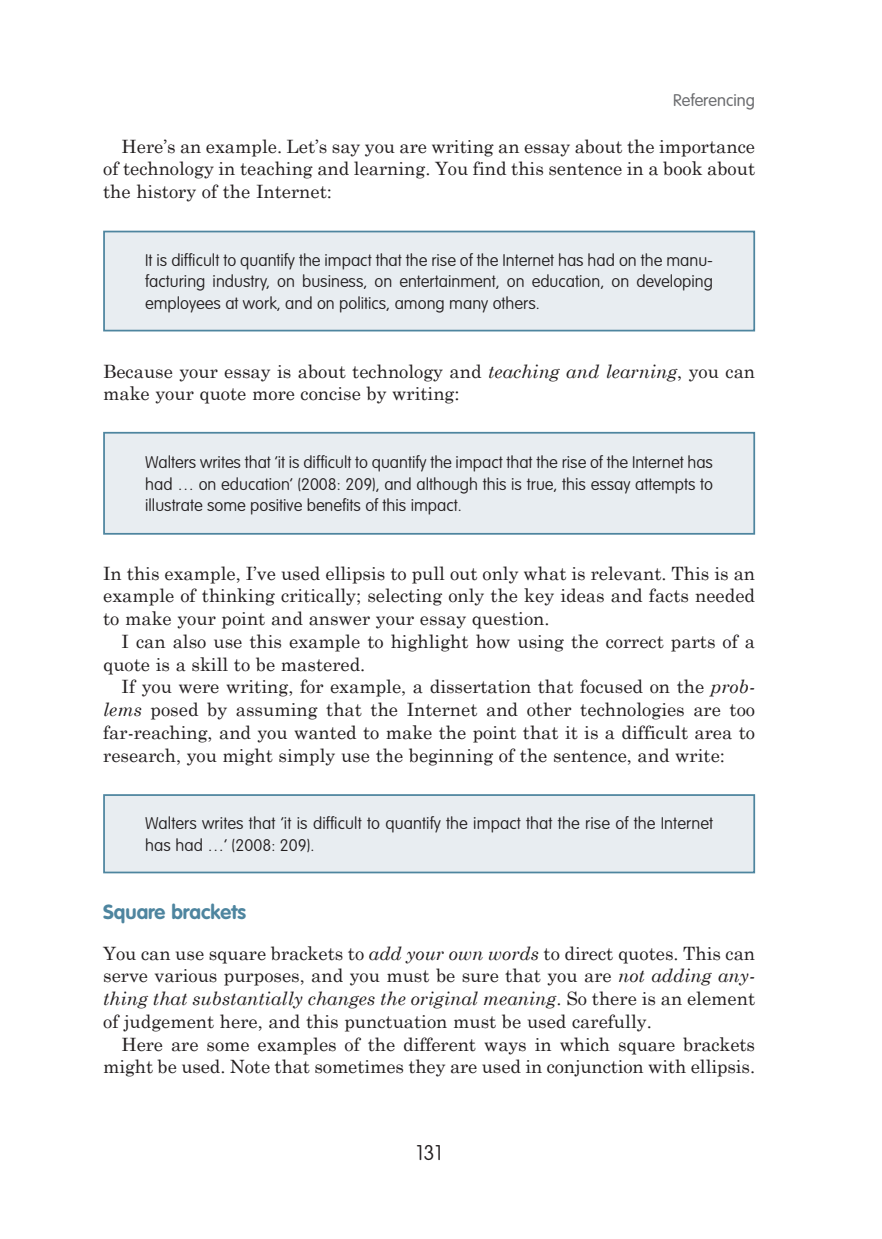
<style>
.page{position:relative;width:882px;height:1239px;background:#fff}
.page>*{position:absolute;margin:0;border:0;box-sizing:border-box;transform-origin:0 0}
.t1{font:100 21px "VAG Rounded Std";color:#231f20}
.t2{font:700 20.12px "VAG Rounded Std";color:#4e859f}
.TEXT_IND{font:18.38px/22.8px "Century Schoolbook";color:#231f20;text-align:justify}
.EL{font:18.38px/22.8px "Century Schoolbook";color:#231f20}
.TEXT{font:18.38px/22.8px "Century Schoolbook";color:#231f20;text-align:justify}
.BX2_BEX{font:100 16.62px/21.9px "VAG Rounded Std";color:#231f20;text-align:justify}
.t3{font:300 16.62px "VAG Rounded Std";color:#6c6d70}
.s1{font-style:italic}
</style>
<div class="page">
<div style="left:103px;top:432px;width:652px;height:103px;background:#e8edf1;border:2px solid #4e859f"></div>
<div style="left:103px;top:794px;width:652px;height:79px;background:#e8edf1;border:2px solid #4e859f"></div>
<div style="left:103px;top:231px;width:652px;height:100px;background:#e8edf1;border:2px solid #4e859f"></div>
<p class="t3" style="left:673px;top:91px;width:84px">Referencing</p>
<p class="TEXT_IND" style="left:103px;top:133px;width:653px;text-indent:18px">Here’s an example. Let’s say you are writing an essay about the importance of technology in teaching and learning. You find this sentence in a book about the history of the Internet:</p>
<p class="BX2_BEX" style="left:145px;top:249px;width:569px">It is difficult to quantify the impact that the rise of the Internet has had on the manu&shy;facturing industry, on business, on entertainment, on education, on developing employees at work, and on politics, among many others.</p>
<p class="EL" style="left:103px;top:358px;width:653px">Because your essay is about technology and <span class="s1">teaching and learning</span>, you can make your quote more concise by writing:</p>
<p class="BX2_BEX" style="left:145px;top:451px;width:569px">Walters writes that ‘it is difficult to quantify the impact that the rise of the Internet has had … on education’ (2008: 209), and although this is true, this essay attempts to illustrate some positive benefits of this impact.</p>
<p class="EL" style="left:103px;top:560px;width:653px;text-align:justify">In this example, I’ve used ellipsis to pull out only what is relevant. This is an example of thinking critically; selecting only the key ideas and facts needed to make your point and answer your essay question.</p>
<p class="TEXT_IND" style="left:103px;top:628px;width:653px;text-indent:18px">I can also use this example to highlight how using the correct parts of a quote is a skill to be mastered.</p>
<p class="TEXT_IND" style="left:103px;top:674px;width:653px;text-indent:18px">If you were writing, for example, a dissertation that focused on the <span class="s1">prob&shy;lems</span> posed by assuming that the Internet and other technologies are too far-reaching, and you wanted to make the point that it is a difficult area to research, you might simply use the beginning of the sentence, and write:</p>
<p class="BX2_BEX" style="left:145px;top:813px;width:569px">Walters writes that ‘it is difficult to quantify the impact that the rise of the Internet has had …’ (2008: 209).</p>
<h2 class="t2" style="left:103px;top:900px;width:144px">Square brackets</h2>
<p class="TEXT" style="left:103px;top:940px;width:653px">You can use square brackets to <span class="s1">add your own words</span> to direct quotes. This can serve various purposes, and you must be sure that you are <span class="s1">not adding any&shy;thing that substantially changes the original meaning</span>. So there is an element of judgement here, and this punctuation must be used carefully.</p>
<p class="TEXT_IND" style="left:103px;top:1031px;width:653px;text-align:right">Here are some examples of the different ways in which square brackets might be used. Note that sometimes they are used in conjunction with ellipsis.</p>
<p class="t1" style="left:416px;top:1141px;width:28px">131</p>
</div>
